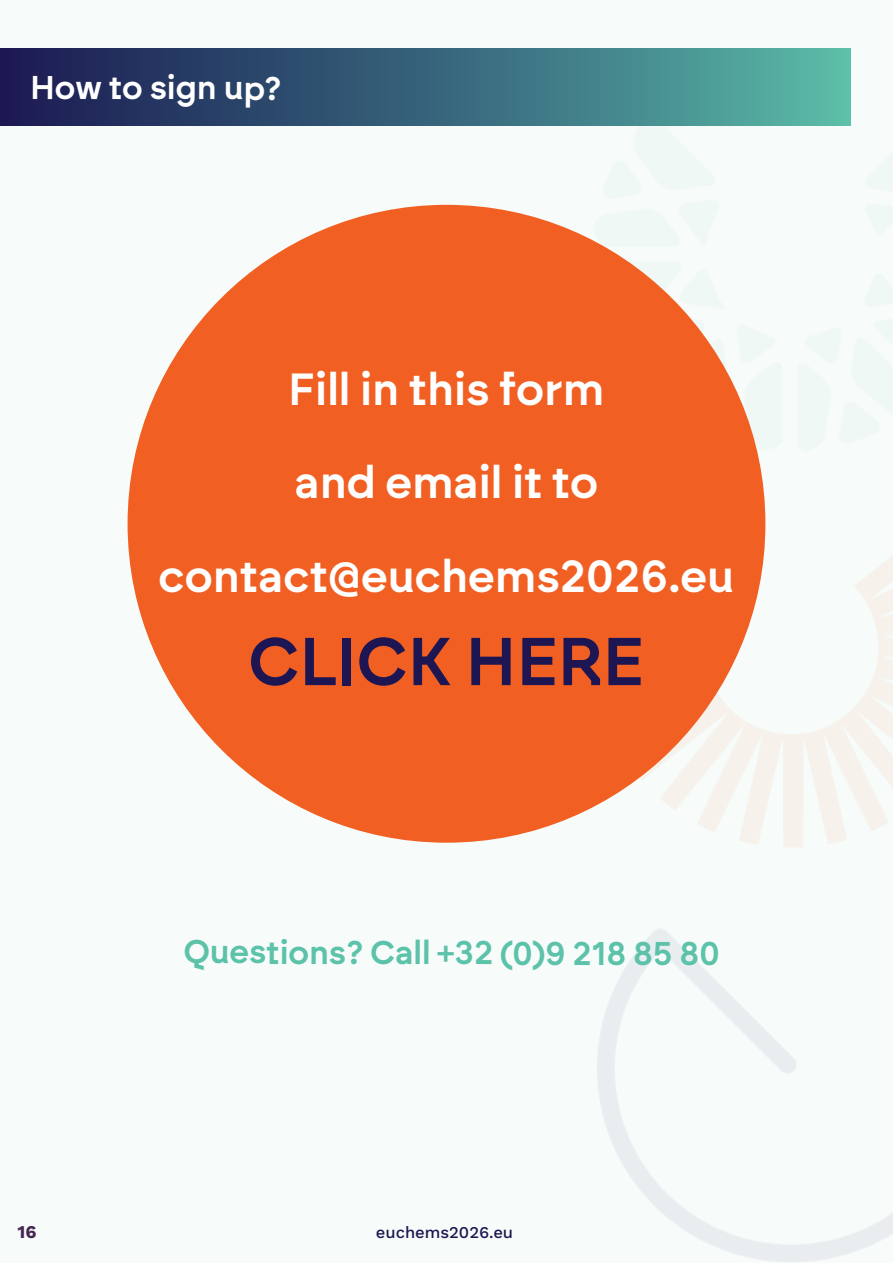
<style>
.page{position:relative;width:893px;height:1263px;background:#f7fcfa}
.page>*{position:absolute;margin:0;border:0;box-sizing:border-box;transform-origin:0 0}
.t1{font:600 67.5px "Brockmann";color:#1d1652}
.t2{font:600 45px/93.3px "Brockmann";color:#fff;text-align:center}
.t3{font:600 33px "Brockmann";letter-spacing:-.005em;color:#5cc2a9}
.t4{font:600 33px "Brockmann";letter-spacing:-.005em;color:#fff}
.t5{font:700 18px "Work Sans";color:#472654}
.t6{font:500 16.5px "Work Sans";color:#1d1652}
</style>
<div class="page">
<img style="left:590px;top:48px;width:302px;height:1214px">
<div style="left:0;top:49px;width:850px;height:76px;background:linear-gradient(to right,#191651,#58b7a6)"></div>
<div style="left:136px;top:213px;width:621px;height:621px;background:#f16022;border-radius:50%"></div>
<div style="left:128px;top:205px;width:637px;height:638px;border:16px solid #f16022;border-radius:50%"></div>
<p class="t4" style="left:30px;top:67px;width:253px">How to sign up?</p>
<p class="t2" style="left:159px;top:342px;width:577px">Fill in this form<br>and email it to contact@euchems2026.eu</p>
<h1 class="t1" style="left:249px;top:619px;width:396px">CLICK HERE</h1>
<p class="t3" style="left:184px;top:932px;width:538px">Questions? Call +32 (0)9 218 85 80</p>
<p class="t5" style="left:18px;top:1221px;width:20px">16</p>
<p class="t6" style="left:376px;top:1223px;width:139px">euchems2026.eu</p>
</div>
